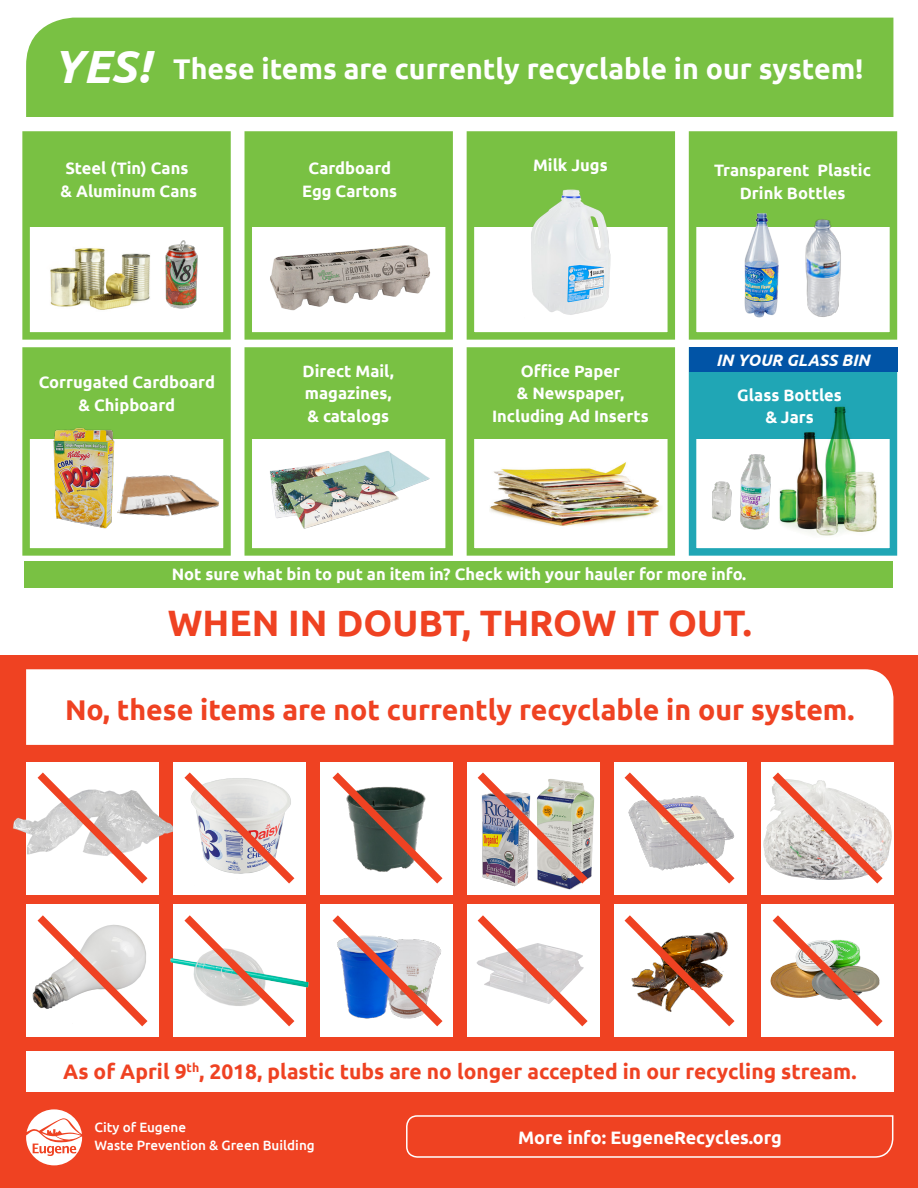
<style>
.page{position:relative;width:918px;height:1188px;background:#fff}
.page>*{position:absolute;margin:0;border:0;box-sizing:border-box;transform-origin:0 0}
.t1{font:italic 700 46.5px "Ubuntu";color:#fff}
.t2{font:700 36.75px "Ubuntu";color:#ef4222}
.t3{font:700 28.5px "Ubuntu";color:#ef4222}
.t4{font:700 28.5px "Ubuntu";color:#fff}
.t5{font:700 21px "Ubuntu";color:#ef4222}
.t6{font:700 18px "Ubuntu";color:#fff}
.t7{font:700 16.5px/22.5px "Ubuntu";color:#fff;text-align:center}
.t8{font:italic 700 16.5px "Ubuntu";color:#fff}
.t9{font:500 13.5px/18px "Ubuntu";color:#fff}
</style>
<div class="page">
<div style="left:26px;top:18px;width:867px;height:99px;background:#79c143"></div>
<div style="left:1px;top:655px;width:917px;height:533px;background:#ef4222"></div>
<div style="left:26px;top:669px;width:867px;height:76px;background:#fff"></div>
<svg style="left:26px;top:1109px;width:56px;height:56px"></svg>
<svg style="left:406px;top:1115px;width:488px;height:43px"></svg>
<div style="left:22px;top:131px;width:209px;height:209px;background:#fff;border:8px solid #79c143"></div>
<div style="left:467px;top:131px;width:208px;height:209px;background:#fff;border:8px solid #79c143"></div>
<div style="left:689px;top:131px;width:208px;height:209px;background:#fff;border:8px solid #79c143"></div>
<div style="left:22px;top:347px;width:209px;height:209px;background:#fff;border:8px solid #79c143"></div>
<div style="left:467px;top:347px;width:208px;height:209px;background:#fff;border:8px solid #79c143"></div>
<div style="left:245px;top:347px;width:208px;height:209px;background:#fff;border:8px solid #79c143"></div>
<div style="left:689px;top:347px;width:208px;height:209px;background:#fff;border:8px solid #20a6b5"></div>
<div style="left:470px;top:351px;width:201px;height:88px;background:#79c143"></div>
<div style="left:692px;top:351px;width:201px;height:88px;background:#20a6b5"></div>
<div style="left:249px;top:351px;width:202px;height:88px;background:#79c143"></div>
<div style="left:25px;top:351px;width:201px;height:88px;background:#79c143"></div>
<div style="left:26px;top:135px;width:202px;height:92px;background:#79c143"></div>
<div style="left:470px;top:135px;width:201px;height:92px;background:#79c143"></div>
<div style="left:692px;top:135px;width:201px;height:92px;background:#79c143"></div>
<div style="left:26px;top:1052px;width:867px;height:40px;background:#fff"></div>
<img style="left:50px;top:248px;width:97px;height:62px">
<img style="left:490px;top:462px;width:170px;height:64px">
<img style="left:147px;top:240px;width:51px;height:69px">
<img style="left:805px;top:219px;width:36px;height:98px">
<img style="left:53px;top:427px;width:61px;height:102px">
<img style="left:531px;top:189px;width:80px;height:126px">
<img style="left:113px;top:441px;width:112px;height:112px">
<img style="left:744px;top:213px;width:35px;height:105px">
<img style="left:266px;top:451px;width:164px;height:111px">
<div style="left:25px;top:562px;width:868px;height:26px;background:#79c143"></div>
<div style="left:245px;top:131px;width:208px;height:209px;background:#fff;border:8px solid #79c143"></div>
<div style="left:249px;top:135px;width:202px;height:92px;background:#79c143"></div>
<img style="left:740px;top:454px;width:31px;height:76px">
<img style="left:712px;top:480px;width:32px;height:43px">
<img style="left:779px;top:406px;width:98px;height:130px">
<img style="left:270px;top:245px;width:161px;height:66px">
<div style="left:689px;top:347px;width:208px;height:25px;background:#0154a6"></div>
<div style="left:320px;top:762px;width:133px;height:132px;background:#fff"></div>
<div style="left:614px;top:762px;width:133px;height:132px;background:#fff"></div>
<img style="left:13px;top:743px;width:162px;height:152px">
<div style="left:173px;top:762px;width:133px;height:132px;background:#fff"></div>
<div style="left:467px;top:762px;width:133px;height:132px;background:#fff"></div>
<div style="left:761px;top:762px;width:132px;height:132px;background:#fff"></div>
<div style="left:26px;top:904px;width:133px;height:133px;background:#fff"></div>
<div style="left:320px;top:904px;width:133px;height:133px;background:#fff"></div>
<div style="left:614px;top:904px;width:133px;height:133px;background:#fff"></div>
<div style="left:173px;top:904px;width:133px;height:133px;background:#fff"></div>
<div style="left:467px;top:904px;width:133px;height:133px;background:#fff"></div>
<div style="left:761px;top:904px;width:132px;height:133px;background:#fff"></div>
<img style="left:170px;top:958px;width:139px;height:30px">
<svg style="left:32px;top:915px;width:116px;height:112px"></svg>
<svg style="left:476px;top:915px;width:112px;height:112px"></svg>
<svg style="left:177px;top:915px;width:125px;height:112px"></svg>
<img style="left:624px;top:915px;width:111px;height:112px">
<svg style="left:332px;top:915px;width:111px;height:112px"></svg>
<svg style="left:770px;top:915px;width:113px;height:112px"></svg>
<svg style="left:30px;top:765px;width:125px;height:127px;background:#ede1df"></svg>
<img style="left:477px;top:772px;width:118px;height:118px">
<svg style="left:184px;top:772px;width:111px;height:112px"></svg>
<svg style="left:624px;top:772px;width:111px;height:112px"></svg>
<svg style="left:332px;top:772px;width:111px;height:112px"></svg>
<svg style="left:765px;top:772px;width:126px;height:112px"></svg>
<p class="t1" style="left:53px;top:38px;width:99px">YES!</p>
<p class="t4" style="left:173px;top:52px;width:692px">These items are currently recyclable in our system!</p>
<p class="t7" style="left:61px;top:157px;width:138px;text-align:left">Steel (Tin) Cans &amp; Aluminum Cans</p>
<p class="t7" style="left:39px;top:371px;width:178px">Corrugated Cardboard</p>
<p class="t7" style="left:79px;top:393px;width:98px">&amp; Chipboard</p>
<p class="t7" style="left:302px;top:157px;width:97px">Cardboard<br>Egg Cartons</p>
<p class="t7" style="left:533px;top:154px;width:76px">Milk Jugs</p>
<p class="t7" style="left:714px;top:159px;width:158px">Transparent Plastic<br>Drink Bottles</p>
<p class="t7" style="left:303px;top:359px;width:93px;text-align:left">Direct Mail, magazines, &amp; catalogs</p>
<p class="t7" style="left:492px;top:359px;width:158px">Office Paper<br>&amp; Newspaper,<br>Including Ad Inserts</p>
<p class="t8" style="left:716px;top:350px;width:155px">IN YOUR GLASS BIN</p>
<p class="t7" style="left:737px;top:383px;width:106px">Glass Bottles &amp; Jars</p>
<p class="t7" style="left:172px;top:563px;width:576px">Not sure what bin to put an item in? Check with your hauler for more info.</p>
<p class="t2" style="left:168px;top:600px;width:586px">WHEN IN DOUBT, THROW IT OUT.</p>
<p class="t3" style="left:65px;top:692px;width:791px">No, these items are not currently recyclable in our system.</p>
<p class="t5" style="left:63px;top:1059px;width:795px">As of April 9<sup>th</sup>, 2018, plastic tubs are no longer accepted in our recycling stream.</p>
<p class="t9" style="left:95px;top:1118px;width:222px">City of Eugene<br>Waste Prevention &amp; Green Building</p>
<p class="t6" style="left:518px;top:1127px;width:265px">More info: EugeneRecycles.org</p>
</div>
